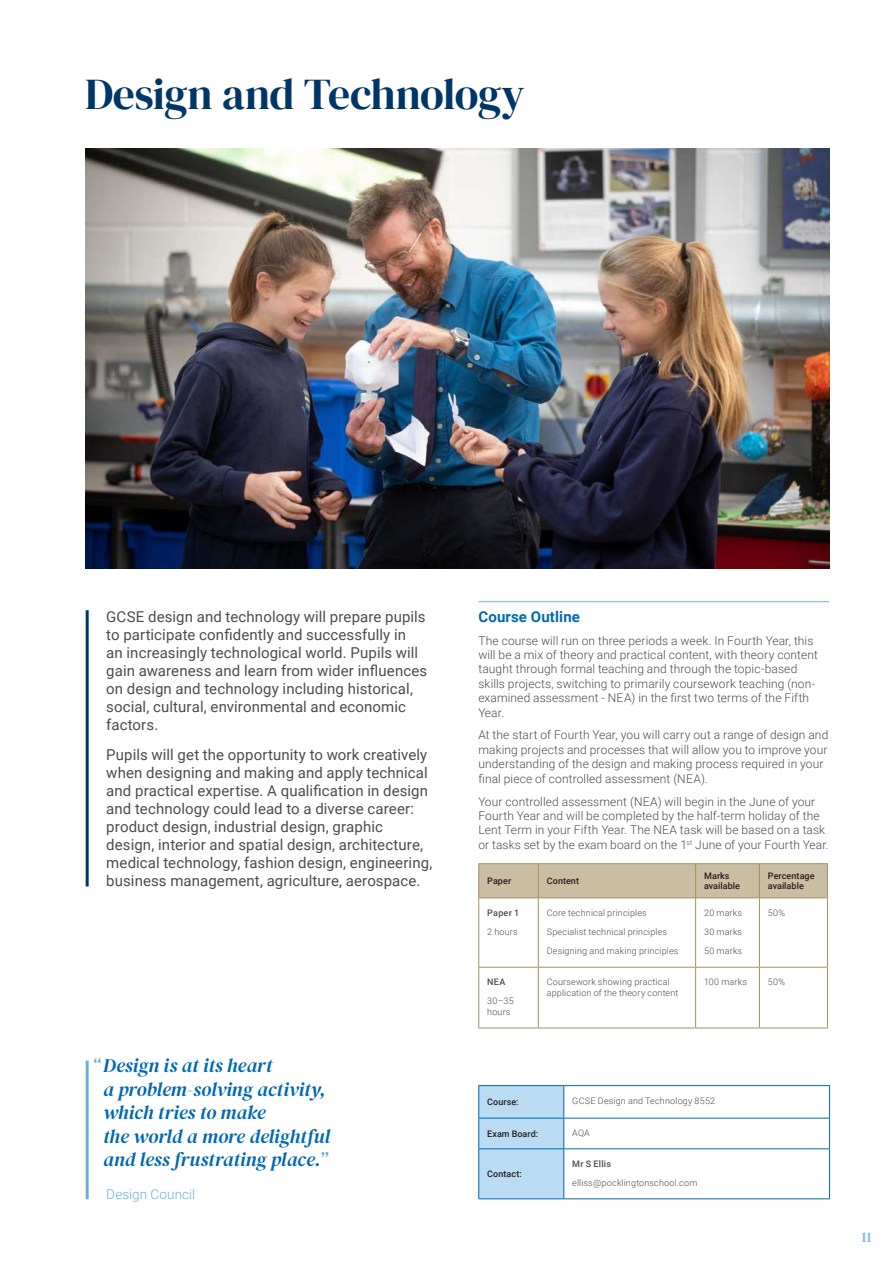
<style>
.page{position:relative;width:893px;height:1263px;background:#fff}
.page>*{position:absolute;margin:0;border:0;box-sizing:border-box;transform-origin:0 0}
.t1{font:43.5px "DM Serif Display";letter-spacing:-.015em;color:#003667}
.t2{font:italic 19.5px/23.4px "DM Serif Display";letter-spacing:-.005em;color:#0168b3}
.t3{font:15px/18px "Roboto";letter-spacing:.005em;color:#4b4c4d}
.t4{font:700 15px "Roboto";letter-spacing:.01em;color:#0168b3}
.t5{font:15px "DM Serif Display";color:#89bae4}
.t6{font:300 13.5px "Roboto";letter-spacing:.005em;color:#6caddf}
.t7{font:300 12px/14.4px "Roboto";letter-spacing:.01em;color:#4b4c4d}
.t8{font:300 9px/19.4px "Roboto";letter-spacing:.02em;color:#4b4c4d}
.t9{font:500 9px/10.8px "Roboto";letter-spacing:.005em;color:#231f20}
.t10{font:500 9px "Roboto";letter-spacing:.025em;color:#4b4c4d}
.s1{color:#6caddf}
</style>
<div class="page">
<hr style="left:86px;top:610px;width:3px;height:276px;background:#003667">
<hr style="left:478px;top:601px;width:351px;height:1px;background:#78bde8">
<div style="left:479px;top:864px;width:348px;height:33px;background:#cabea2"></div>
<hr style="left:538px;top:864px;width:1px;height:33px;background:#a29161">
<hr style="left:695px;top:864px;width:1px;height:33px;background:#a29161">
<hr style="left:695px;top:898px;width:1px;height:69px;background:#a29161">
<hr style="left:696px;top:967px;width:63px;height:1px;background:#a29161">
<hr style="left:759px;top:967px;width:69px;height:1px;background:#a29161">
<hr style="left:478px;top:1028px;width:60px;height:1px;background:#a29161">
<hr style="left:696px;top:1028px;width:63px;height:1px;background:#a29161">
<hr style="left:759px;top:1028px;width:69px;height:1px;background:#a29161">
<hr style="left:538px;top:898px;width:1px;height:69px;background:#a29161">
<hr style="left:478px;top:967px;width:60px;height:1px;background:#a29161">
<hr style="left:538px;top:967px;width:158px;height:1px;background:#a29161">
<hr style="left:538px;top:967px;width:1px;height:61px;background:#a29161">
<hr style="left:695px;top:967px;width:1px;height:61px;background:#a29161">
<hr style="left:538px;top:1028px;width:158px;height:1px;background:#a29161">
<hr style="left:478px;top:863px;width:60px;height:1px;background:#a29161">
<hr style="left:478px;top:864px;width:1px;height:33px;background:#a29161">
<hr style="left:538px;top:863px;width:158px;height:1px;background:#a29161">
<hr style="left:696px;top:863px;width:63px;height:1px;background:#a29161">
<hr style="left:759px;top:863px;width:69px;height:1px;background:#a29161">
<hr style="left:759px;top:864px;width:1px;height:33px;background:#a29161">
<hr style="left:827px;top:864px;width:1px;height:33px;background:#a29161">
<hr style="left:478px;top:897px;width:60px;height:1px;background:#a29161">
<hr style="left:478px;top:898px;width:1px;height:69px;background:#a29161">
<hr style="left:538px;top:897px;width:158px;height:1px;background:#a29161">
<hr style="left:696px;top:897px;width:63px;height:1px;background:#a29161">
<hr style="left:759px;top:897px;width:69px;height:1px;background:#a29161">
<hr style="left:759px;top:898px;width:1px;height:69px;background:#a29161">
<hr style="left:827px;top:898px;width:1px;height:69px;background:#a29161">
<hr style="left:478px;top:967px;width:1px;height:61px;background:#a29161">
<hr style="left:759px;top:967px;width:1px;height:61px;background:#a29161">
<hr style="left:827px;top:967px;width:1px;height:61px;background:#a29161">
<hr style="left:86px;top:1061px;width:3px;height:138px;background:#6caddf">
<img style="left:85px;top:149px;width:744px;height:419px">
<div style="left:479px;top:1086px;width:84px;height:112px;background:#bbdbf2"></div>
<hr style="left:478px;top:1118px;width:86px;height:1px;background:#0168b3">
<hr style="left:564px;top:1118px;width:266px;height:1px;background:#0168b3">
<hr style="left:478px;top:1148px;width:86px;height:1px;background:#0168b3">
<hr style="left:564px;top:1148px;width:266px;height:1px;background:#0168b3">
<hr style="left:478px;top:1085px;width:86px;height:1px;background:#0168b3">
<hr style="left:478px;top:1086px;width:1px;height:32px;background:#0168b3">
<hr style="left:478px;top:1118px;width:1px;height:30px;background:#0168b3">
<hr style="left:478px;top:1149px;width:1px;height:49px;background:#0168b3">
<hr style="left:478px;top:1198px;width:86px;height:1px;background:#0168b3">
<hr style="left:564px;top:1085px;width:266px;height:1px;background:#0168b3">
<hr style="left:563px;top:1086px;width:1px;height:32px;background:#0168b3">
<hr style="left:829px;top:1086px;width:1px;height:32px;background:#0168b3">
<hr style="left:563px;top:1118px;width:1px;height:30px;background:#0168b3">
<hr style="left:829px;top:1118px;width:1px;height:30px;background:#0168b3">
<hr style="left:563px;top:1149px;width:1px;height:49px;background:#0168b3">
<hr style="left:829px;top:1149px;width:1px;height:49px;background:#0168b3">
<hr style="left:564px;top:1198px;width:266px;height:1px;background:#0168b3">
<h1 class="t1" style="left:85px;top:69px;width:441px">Design and Technology</h1>
<p class="t3" style="left:106px;top:607px;width:322px">GCSE design and technology will prepare pupils to participate confidently and successfully in<br>an increasingly technological world. Pupils will gain awareness and learn from wider influences on design and technology including historical, social, cultural, environmental and economic factors.</p>
<p class="t3" style="left:106px;top:745px;width:328px">Pupils will get the opportunity to work creatively when designing and making and apply technical and practical expertise. A qualification in design and technology could lead to a diverse career: product design, industrial design, graphic design, interior and spatial design, architecture, medical technology, fashion design, engineering, business management, agriculture, aerospace.</p>
<h2 class="t2" style="left:103px;top:1054px;width:228px;text-indent:-12px"><span class="s1">“</span> Design is at its heart<br>a problem-solving activity, which tries to make<br>the world a more delightful and less frustrating place.<span class="s1">”</span></h2>
<p class="t6" style="left:106px;top:1185px;width:90px">Design Council</p>
<p class="t4" style="left:478px;top:606px;width:103px">Course Outline</p>
<p class="t7" style="left:478px;top:633px;width:341px">The course will run on three periods a week. In Fourth Year, this will be a mix of theory and practical content, with theory content taught through formal teaching and through the topic-based skills projects, switching to primarily coursework teaching (non&shy;examined assessment - NEA) in the first two terms of the Fifth Year.</p>
<p class="t7" style="left:478px;top:727px;width:351px">At the start of Fourth Year, you will carry out a range of design and making projects and processes that will allow you to improve your understanding of the design and making process required in your final piece of controlled assessment (NEA).</p>
<p class="t7" style="left:478px;top:794px;width:352px">Your controlled assessment (NEA) will begin in the June of your Fourth Year and will be completed by the half-term holiday of the Lent Term in your Fifth Year. The NEA task will be based on a task or tasks set by the exam board on the 1<sup>st</sup> June of your Fourth Year.</p>
<p class="t9" style="left:487px;top:875px;width:25px">Paper</p>
<p class="t9" style="left:547px;top:875px;width:34px">Content</p>
<p class="t9" style="left:704px;top:870px;width:37px">Marks available</p>
<p class="t9" style="left:768px;top:870px;width:48px">Percentage available</p>
<p class="t10" style="left:487px;top:906px;width:34px">Paper 1</p>
<p class="t8" style="left:487px;top:922px;width:32px">2 hours</p>
<p class="t8" style="left:547px;top:903px;width:133px">Core technical principles<br>Specialist technical principles<br>Designing and making principles</p>
<p class="t8" style="left:704px;top:903px;width:40px;text-align:justify">20 marks 30 marks 50 marks</p>
<p class="t8" style="left:768px;top:903px;width:19px">50%</p>
<p class="t10" style="left:487px;top:976px;width:20px">NEA</p>
<p class="t8" style="left:487px;top:995px;width:28px;line-height:10.8px">30–35 hours</p>
<p class="t8" style="left:547px;top:976px;width:133px;line-height:10.8px">Coursework showing practical application of the theory content</p>
<p class="t8" style="left:704px;top:972px;width:44px">100 marks</p>
<p class="t8" style="left:768px;top:972px;width:19px">50%</p>
<p class="t9" style="left:487px;top:1096px;width:33px">Course:</p>
<p class="t8" style="left:572px;top:1090px;width:144px">GCSE Design and Technology 8552</p>
<p class="t9" style="left:487px;top:1128px;width:52px">Exam Board:</p>
<p class="t8" style="left:572px;top:1123px;width:19px">AQA</p>
<p class="t9" style="left:487px;top:1168px;width:36px">Contact:</p>
<p class="t10" style="left:572px;top:1157px;width:40px">Mr S Ellis</p>
<p class="t8" style="left:572px;top:1173px;width:127px">elliss@pocklingtonschool.com</p>
<p class="t5" style="left:861px;top:1228px;width:12px">11</p>
</div>
